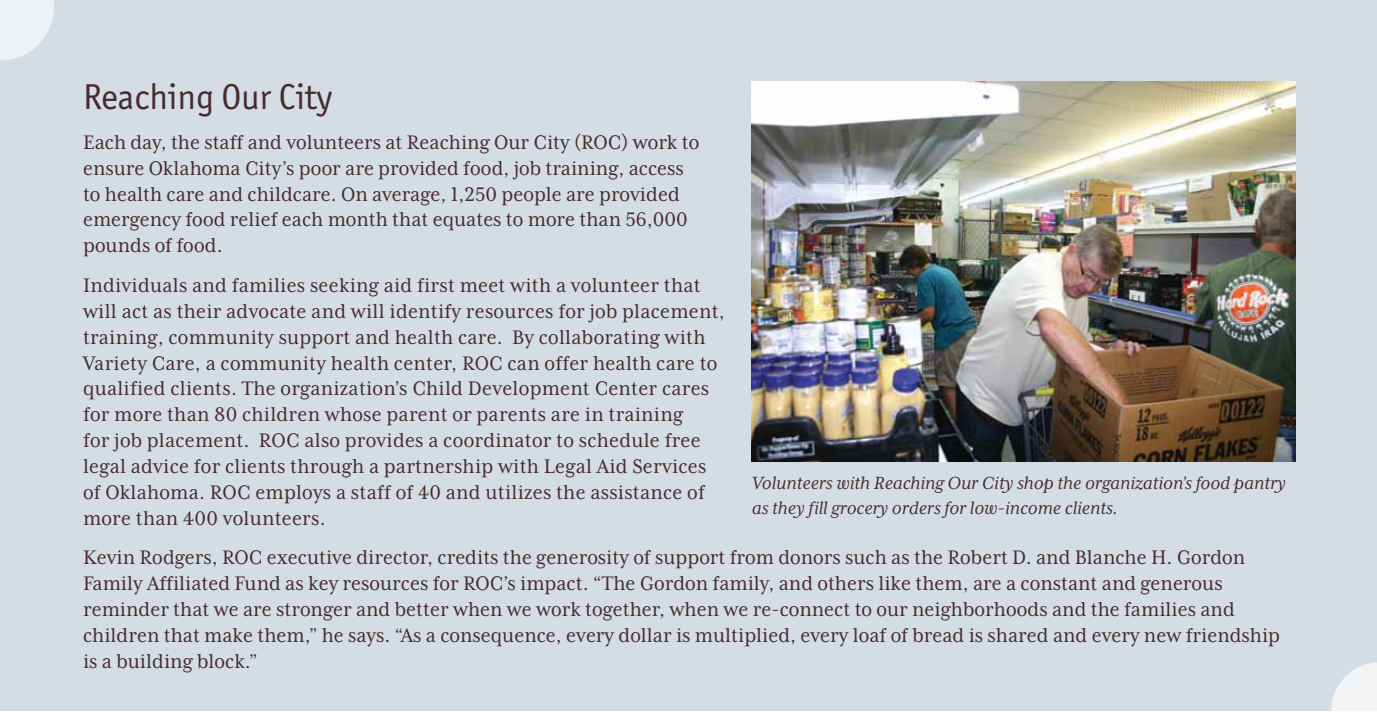
<style>
.page{position:relative;width:1377px;height:715px;background:#fff}
.page>*{position:absolute;margin:0;border:0;box-sizing:border-box;transform-origin:0 0}
.t1{font:36px "Officina San ITC";color:#472a2b}
.t2{font:22.5px/25.9px "Mrs Eaves XL Serif Nar OT";color:#472a2b}
.t3{font:italic 20.25px/24.8px "Mrs Eaves XL Serif OT";color:#472a2b}
</style>
<div class="page">
<div style="left:0;top:0;width:1377px;height:710px;background:#d4dde4"></div>
<svg style="left:0;top:0;width:54px;height:60px"></svg>
<svg style="left:1331px;top:662px;width:46px;height:49px"></svg>
<img style="left:752px;top:81px;width:543px;height:380px">
<h1 class="t1" style="left:83px;top:76px;width:251px">Reaching Our City</h1>
<p class="t2" style="left:83px;top:129px;width:618px">Each day, the staff and volunteers at Reaching Our City (ROC) work to ensure Oklahoma City’s poor are provided food, job training, access to health care and childcare. On average, 1,250 people are provided emergency food relief each month that equates to more than 56,000 pounds of food.</p>
<p class="t2" style="left:83px;top:272px;width:643px">Individuals and families seeking aid first meet with a volunteer that will act as their advocate and will identify resources for job placement, training, community support and health care. By collaborating with Variety Care, a community health center, ROC can offer health care to qualified clients. The organization’s Child Development Center cares for more than 80 children whose parent or parents are in training<br>for job placement. ROC also provides a coordinator to schedule free legal advice for clients through a partnership with Legal Aid Services of Oklahoma. ROC employs a staff of 40 and utilizes the assistance of more than 400 volunteers.</p>
<p class="t2" style="left:83px;top:544px;width:1198px">Kevin Rodgers, ROC executive director, credits the generosity of support from donors such as the Robert D. and Blanche H. Gordon Family Affiliated Fund as key resources for ROC’s impact. “The Gordon family, and others like them, are a constant and generous reminder that we are stronger and better when we work together, when we re-connect to our neighborhoods and the families and children that make them,” he says. “As a consequence, every dollar is multiplied, every loaf of bread is shared and every new friendship is a building block.”</p>
<p class="t3" style="left:752px;top:470px;width:535px">Volunteers with Reaching Our City shop the organization’s food pantry as they fill grocery orders for low-income clients.</p>
</div>
